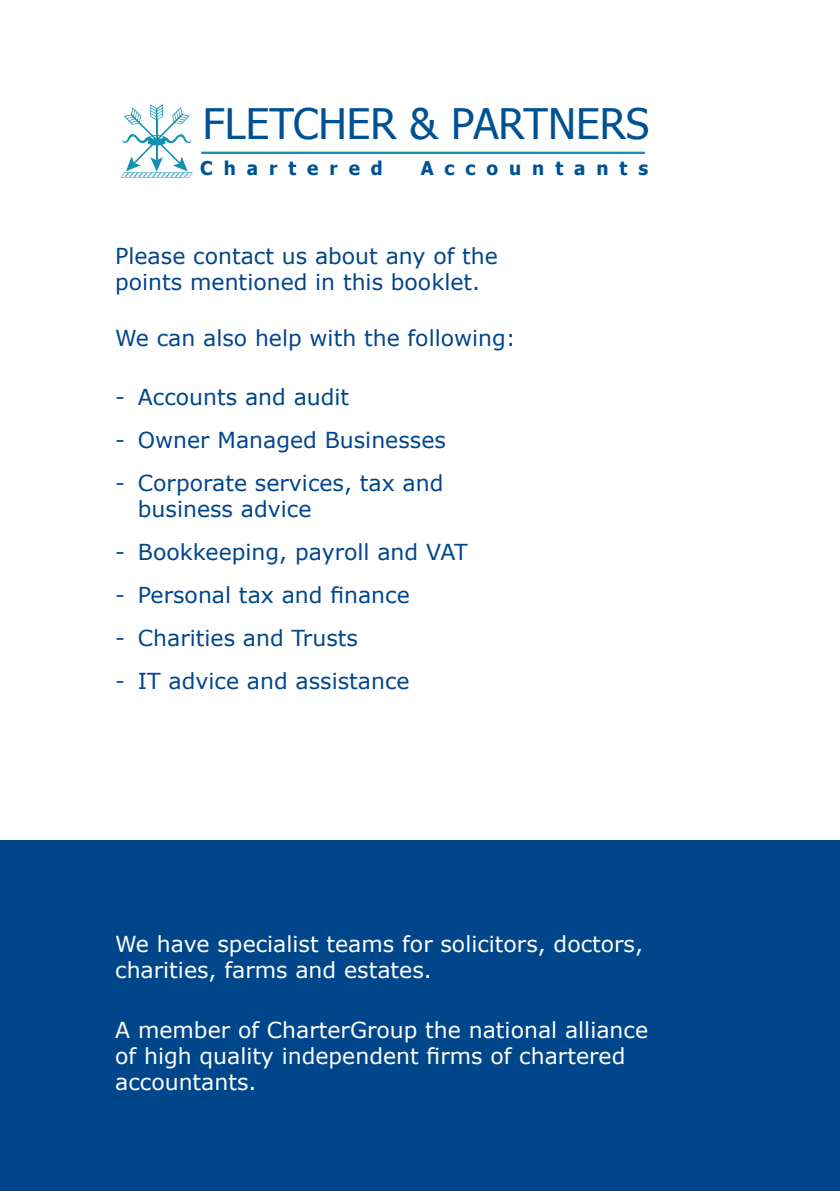
<style>
.page{position:relative;width:840px;height:1191px;background:#fff}
.page>*{position:absolute;margin:0;border:0;box-sizing:border-box;transform-origin:0 0}
.t1{font:42px "Tahoma";color:#005192}
.t2{font:22px/26px "Verdana";color:#00468b}
.t3{font:22px/26px "Verdana";color:#fff}
.t4{font:700 19px "Tahoma";letter-spacing:.58em;color:#005192}
</style>
<div class="page">
<div style="left:0;top:840px;width:839px;height:351px;background:#00468b"></div>
<hr style="left:201px;top:152px;width:443px;height:2px;background:#1291b1">
<svg style="left:121px;top:104px;width:71px;height:74px"></svg>
<p class="t1" style="left:203px;top:96px;width:447px">FLETCHER &amp; PARTNERS</p>
<p class="t4" style="left:200px;top:155px;width:184px">Chartered</p>
<p class="t4" style="left:420px;top:155px;width:229px">Accountants</p>
<p class="t2" style="left:115px;top:242px;width:384px">Please contact us about any of the points mentioned in this booklet.</p>
<p class="t2" style="left:115px;top:324px;width:402px">We can also help with the following:</p>
<p class="t2" style="left:115px;top:383px;width:235px">- Accounts and audit</p>
<p class="t2" style="left:115px;top:426px;width:332px">- Owner Managed Businesses</p>
<p class="t2" style="left:138px;top:469px;width:307px;text-indent:-23px">- Corporate services, tax and business advice</p>
<p class="t2" style="left:115px;top:538px;width:354px">- Bookkeeping, payroll and VAT</p>
<p class="t2" style="left:115px;top:581px;width:296px">- Personal tax and finance</p>
<p class="t2" style="left:115px;top:624px;width:244px">- Charities and Trusts</p>
<p class="t2" style="left:115px;top:667px;width:296px">- IT advice and assistance</p>
<p class="t3" style="left:115px;top:930px;width:529px">We have specialist teams for solicitors, doctors, charities, farms and estates.</p>
<p class="t3" style="left:115px;top:1016px;width:534px">A member of CharterGroup the national alliance of high quality independent firms of chartered accountants.</p>
</div>
